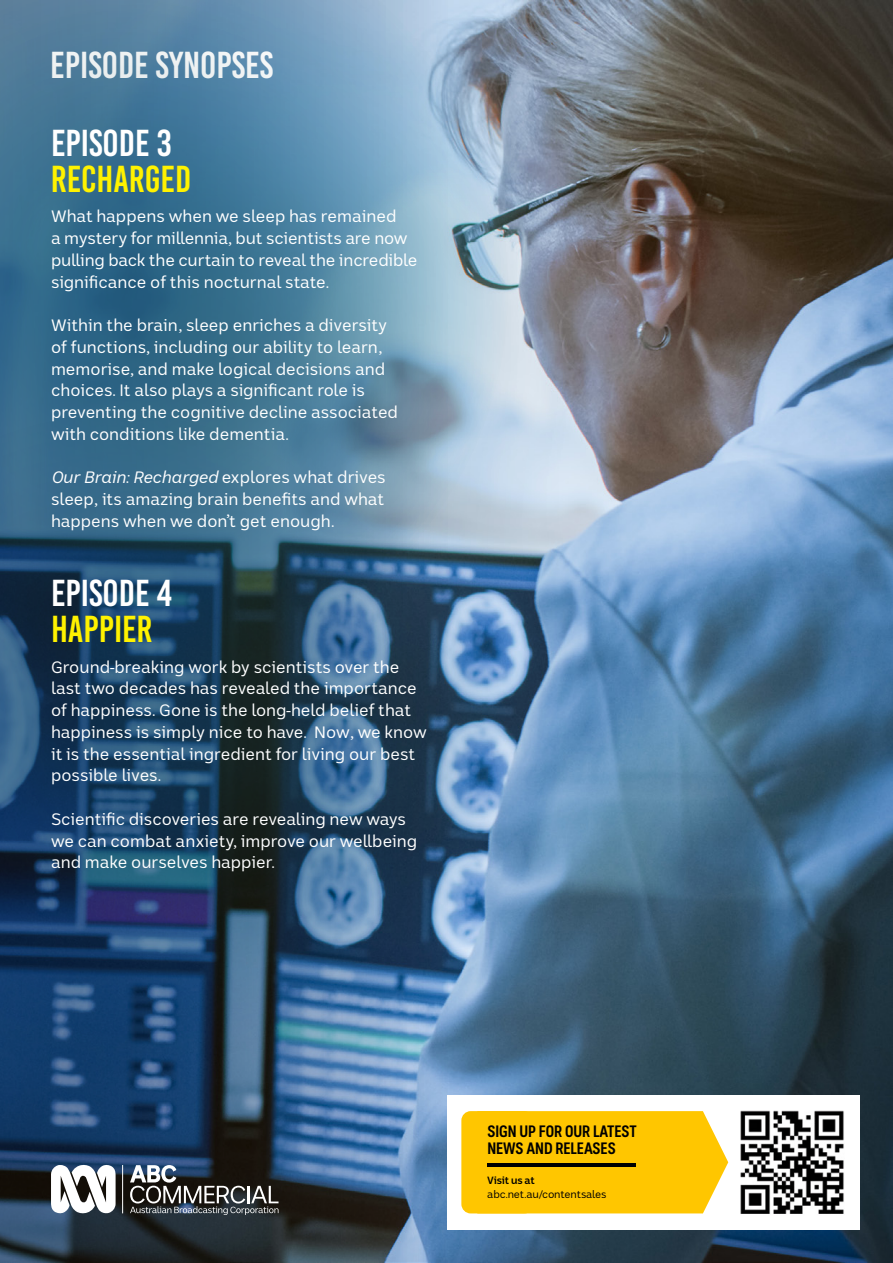
<style>
.page{position:relative;width:893px;height:1263px;background:#fff}
.page>*{position:absolute;margin:0;border:0;box-sizing:border-box;transform-origin:0 0}
.t1{font:37.5px "Bebas Kai";color:#fff}
.t2{font:37.5px "Bebas Kai";color:#fff200}
.t3{font:16.5px/21.8px "ABC Sans Nova";color:#fff}
.t4{font:700 condensed 16.5px/16.5px "ABC Sans Nova";color:#000}
.t5{font:10.5px "ABC Sans Nova";letter-spacing:-.01em;color:#000}
.t6{font:700 10.5px "ABC Sans Nova";letter-spacing:-.01em;color:#000}
.s1{font-style:italic}
</style>
<div class="page">
<img style="left:476px;top:0;width:417px;height:1263px">
<svg style="left:0;top:1066px;width:476px;height:197px;background:#344f6e"></svg>
<svg style="left:51px;top:1165px;width:65px;height:49px"></svg>
<hr style="left:122px;top:1165px;width:1px;height:48px;background:#fff">
<svg style="left:130px;top:1165px;width:149px;height:50px;background:#4c4e51"></svg>
<svg style="left:447px;top:1095px;width:412px;height:135px"></svg>
<svg style="left:528px;top:1111px;width:200px;height:102px;background:#fdc811"></svg>
<div style="left:461px;top:1111px;width:73px;height:102px;background:#ffc600;border-radius:9px"></div>
<img style="left:731px;top:1101px;width:117px;height:128px">
<hr style="left:487px;top:1163px;width:149px;height:3px;background:#000">
<div style="left:0;top:0;width:607px;height:1066px;background:#1f4952;opacity:.7"></div>
<h1 class="t1" style="left:50px;top:45px;width:224px">EPISODE SYNOPSES</h1>
<h1 class="t1" style="left:51px;top:123px;width:122px">EPISODE 3</h1>
<h1 class="t2" style="left:51px;top:159px;width:142px">RECHARGED</h1>
<p class="t3" style="left:51px;top:206px;width:368px">What happens when we sleep has remained<br>a mystery for millennia, but scientists are now pulling back the curtain to reveal the incredible significance of this nocturnal state.</p>
<p class="t3" style="left:51px;top:314px;width:348px">Within the brain, sleep enriches a diversity of functions, including our ability to learn, memorise, and make logical decisions and choices. It also plays a significant role is preventing the cognitive decline associated with conditions like dementia.</p>
<p class="t3" style="left:51px;top:466px;width:336px;text-align:justify"><span class="s1">Our Brain: Recharged</span> explores what drives sleep, its amazing brain benefits and what happens when we don’t get enough.</p>
<h1 class="t1" style="left:51px;top:573px;width:123px">EPISODE 4</h1>
<h1 class="t2" style="left:51px;top:609px;width:103px">HAPPIER</h1>
<p class="t3" style="left:51px;top:656px;width:377px">Ground-breaking work by scientists over the last two decades has revealed the importance of happiness. Gone is the long-held belief that happiness is simply nice to have. Now, we know it is the essential ingredient for living our best possible lives.</p>
<p class="t3" style="left:51px;top:808px;width:368px">Scientific discoveries are revealing new ways we can combat anxiety, improve our wellbeing and make ourselves happier.</p>
<p class="t4" style="left:487px;top:1123px;width:151px">SIGN UP FOR OUR LATEST<br>NEWS AND RELEASES</p>
<p class="t6" style="left:487px;top:1174px;width:49px">Visit us at</p>
<p class="t5" style="left:487px;top:1188px;width:121px">abc.net.au/contentsales</p>
</div>
